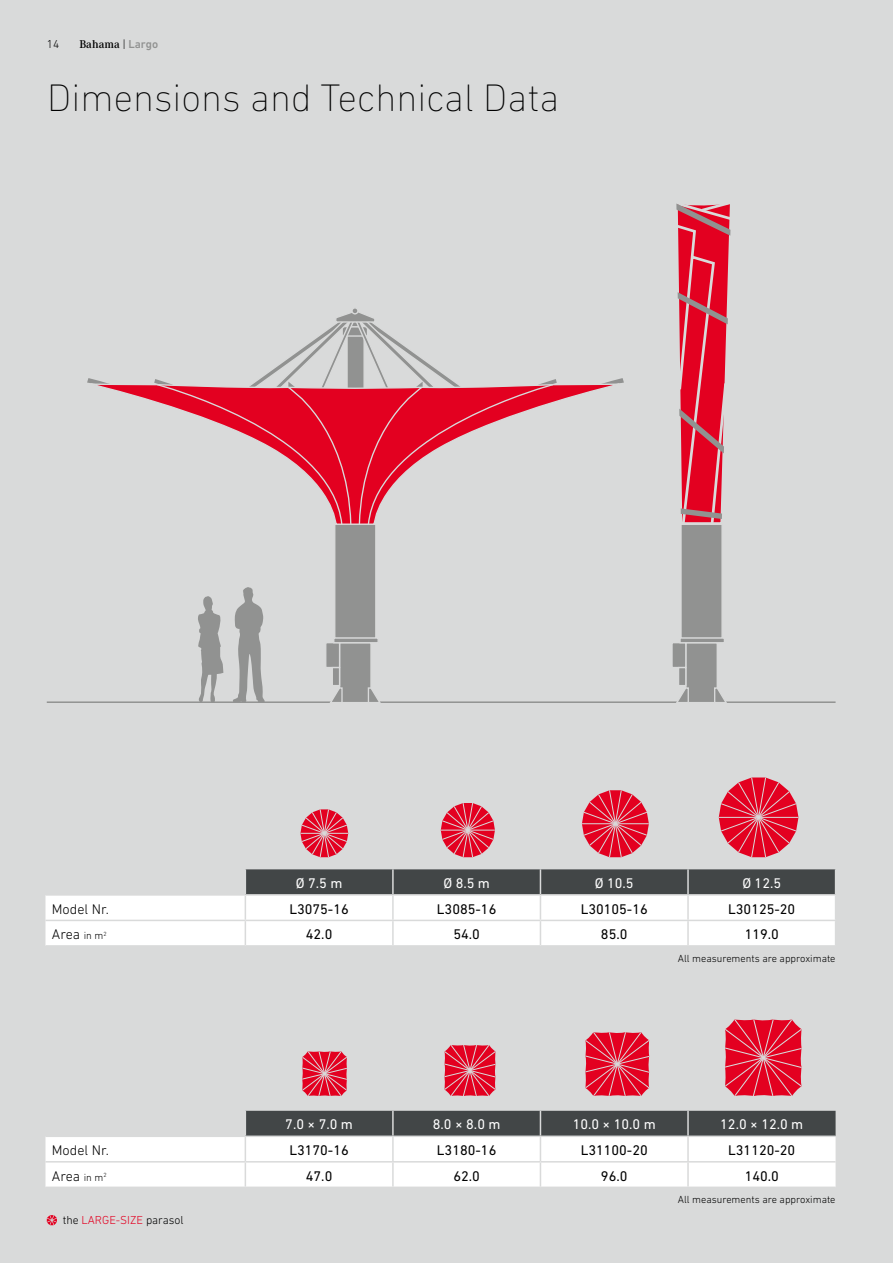
<style>
.page{position:relative;width:893px;height:1263px;background:#d9dada}
.page>*{position:absolute;margin:0;border:0;box-sizing:border-box;transform-origin:0 0}
.t1{font:200 39px "DIN Next LT Pro";color:#000}
.t2{font:14.25px "DIN Next LT Pro";color:#000}
.t3{font:14.25px "DIN Next LT Pro";color:#fff}
.t4{font:300 14.25px "DIN Next LT Pro";color:#000}
.t5{font:300 11.85px "DIN Next LT Pro";color:#000}
.t6{font:600 11.7px "Corporate A";color:#000}
.t7{font:300 11.7px "DIN Next LT Pro";color:#000}
.t8{font:300 10.5px "DIN Next LT Pro";color:#000}
.s1{font-family:"DIN Next LT Pro";font-weight:300}
.s2{font-family:"DIN Next LT Pro";font-weight:500;color:#919291}
.s3{font-size:10.5px}
.s4{color:#e30020}
</style>
<div class="page">
<hr style="left:47px;top:701px;width:789px;height:2px;background:#919291">
<div style="left:351px;top:307px;width:8px;height:7px;border:1px solid #d9dada;border-radius:50%"></div>
<svg style="left:87px;top:378px;width:19px;height:5px"></svg>
<svg style="left:154px;top:379px;width:13px;height:4px"></svg>
<svg style="left:605px;top:378px;width:19px;height:5px"></svg>
<svg style="left:544px;top:379px;width:13px;height:4px"></svg>
<svg style="left:255px;top:308px;width:200px;height:75px"></svg>
<div style="left:334px;top:524px;width:42px;height:115px;background:#919291;border:1px solid #d9dada"></div>
<div style="left:339px;top:642px;width:33px;height:61px;background:#919291;border:1px solid #d9dada"></div>
<div style="left:325px;top:642px;width:15px;height:26px;background:#919291;border:1px solid #d9dada"></div>
<div style="left:332px;top:667px;width:8px;height:19px;background:#919291;border:1px solid #d9dada"></div>
<svg style="left:333px;top:637px;width:45px;height:6px"></svg>
<svg style="left:328px;top:687px;width:16px;height:16px"></svg>
<svg style="left:366px;top:687px;width:16px;height:16px"></svg>
<svg style="left:92px;top:383px;width:528px;height:19px"></svg>
<svg style="left:156px;top:383px;width:398px;height:143px"></svg>
<div style="left:680px;top:524px;width:43px;height:115px;background:#919291;border:1px solid #d9dada"></div>
<div style="left:685px;top:642px;width:33px;height:61px;background:#919291;border:1px solid #d9dada"></div>
<div style="left:671px;top:642px;width:15px;height:26px;background:#919291;border:1px solid #d9dada"></div>
<div style="left:678px;top:667px;width:8px;height:19px;background:#919291;border:1px solid #d9dada"></div>
<svg style="left:679px;top:637px;width:45px;height:6px"></svg>
<svg style="left:674px;top:687px;width:16px;height:16px"></svg>
<svg style="left:713px;top:687px;width:15px;height:16px"></svg>
<svg style="left:676px;top:203px;width:55px;height:323px"></svg>
<svg style="left:45px;top:1111px;width:791px;height:76px;background:#cccdce"></svg>
<hr style="left:687px;top:1162px;width:2px;height:24px;background:#d9dada">
<svg style="left:302px;top:1051px;width:45px;height:45px;background:#e0374f"></svg>
<svg style="left:444px;top:1045px;width:51px;height:51px;background:#e03049"></svg>
<svg style="left:585px;top:1032px;width:64px;height:64px;background:#e02a44"></svg>
<svg style="left:725px;top:1019px;width:76px;height:77px;background:#e12540"></svg>
<svg style="left:45px;top:869px;width:791px;height:76px;background:#cccdcd"></svg>
<svg style="left:441px;top:803px;width:54px;height:54px"></svg>
<svg style="left:582px;top:790px;width:67px;height:67px"></svg>
<svg style="left:719px;top:777px;width:79px;height:80px"></svg>
<svg style="left:300px;top:809px;width:48px;height:48px"></svg>
<svg style="left:232px;top:587px;width:33px;height:115px"></svg>
<svg style="left:198px;top:596px;width:25px;height:106px"></svg>
<svg style="left:47px;top:1215px;width:10px;height:10px"></svg>
<p class="t7" style="left:47px;top:37px;width:14px">14</p>
<p class="t6" style="left:79px;top:37px;width:80px">Bahama <span class="s1">|</span> <span class="s2">Largo</span></p>
<h1 class="t1" style="left:47px;top:75px;width:513px">Dimensions and Technical Data</h1>
<p class="t3" style="left:296px;top:875px;width:48px">Ø 7.5 m</p>
<p class="t3" style="left:443px;top:875px;width:48px">Ø 8.5 m</p>
<p class="t3" style="left:595px;top:875px;width:40px">Ø 10.5</p>
<p class="t3" style="left:742px;top:875px;width:40px">Ø 12.5</p>
<p class="t4" style="left:52px;top:900px;width:59px">Model Nr.</p>
<p class="t2" style="left:289px;top:900px;width:61px">L3075-16</p>
<p class="t2" style="left:437px;top:900px;width:61px">L3085-16</p>
<p class="t2" style="left:581px;top:900px;width:69px">L30105-16</p>
<p class="t2" style="left:728px;top:900px;width:69px">L30125-20</p>
<p class="t4" style="left:52px;top:926px;width:56px">Area <span class="s3">in m</span><sup>2</sup></p>
<p class="t2" style="left:306px;top:926px;width:28px">42.0</p>
<p class="t2" style="left:453px;top:926px;width:28px">54.0</p>
<p class="t2" style="left:601px;top:926px;width:28px">85.0</p>
<p class="t2" style="left:745px;top:926px;width:36px">119.0</p>
<p class="t8" style="left:678px;top:952px;width:159px">All measurements are approximate</p>
<p class="t3" style="left:285px;top:1116px;width:69px">7.0 × 7.0 m</p>
<p class="t3" style="left:433px;top:1116px;width:69px">8.0 × 8.0 m</p>
<p class="t3" style="left:573px;top:1116px;width:85px">10.0 × 10.0 m</p>
<p class="t3" style="left:720px;top:1116px;width:85px">12.0 × 12.0 m</p>
<p class="t4" style="left:52px;top:1142px;width:59px">Model Nr.</p>
<p class="t2" style="left:289px;top:1142px;width:61px">L3170-16</p>
<p class="t2" style="left:437px;top:1142px;width:61px">L3180-16</p>
<p class="t2" style="left:581px;top:1142px;width:69px">L31100-20</p>
<p class="t2" style="left:728px;top:1142px;width:69px">L31120-20</p>
<p class="t4" style="left:52px;top:1167px;width:56px">Area <span class="s3">in m</span><sup>2</sup></p>
<p class="t2" style="left:306px;top:1167px;width:28px">47.0</p>
<p class="t2" style="left:453px;top:1167px;width:28px">62.0</p>
<p class="t2" style="left:601px;top:1167px;width:28px">96.0</p>
<p class="t2" style="left:745px;top:1167px;width:36px">140.0</p>
<p class="t5" style="left:63px;top:1213px;width:122px">the <span class="s4">LARGE-SIZE</span> parasol</p>
<p class="t8" style="left:678px;top:1193px;width:159px">All measurements are approximate</p>
</div>
